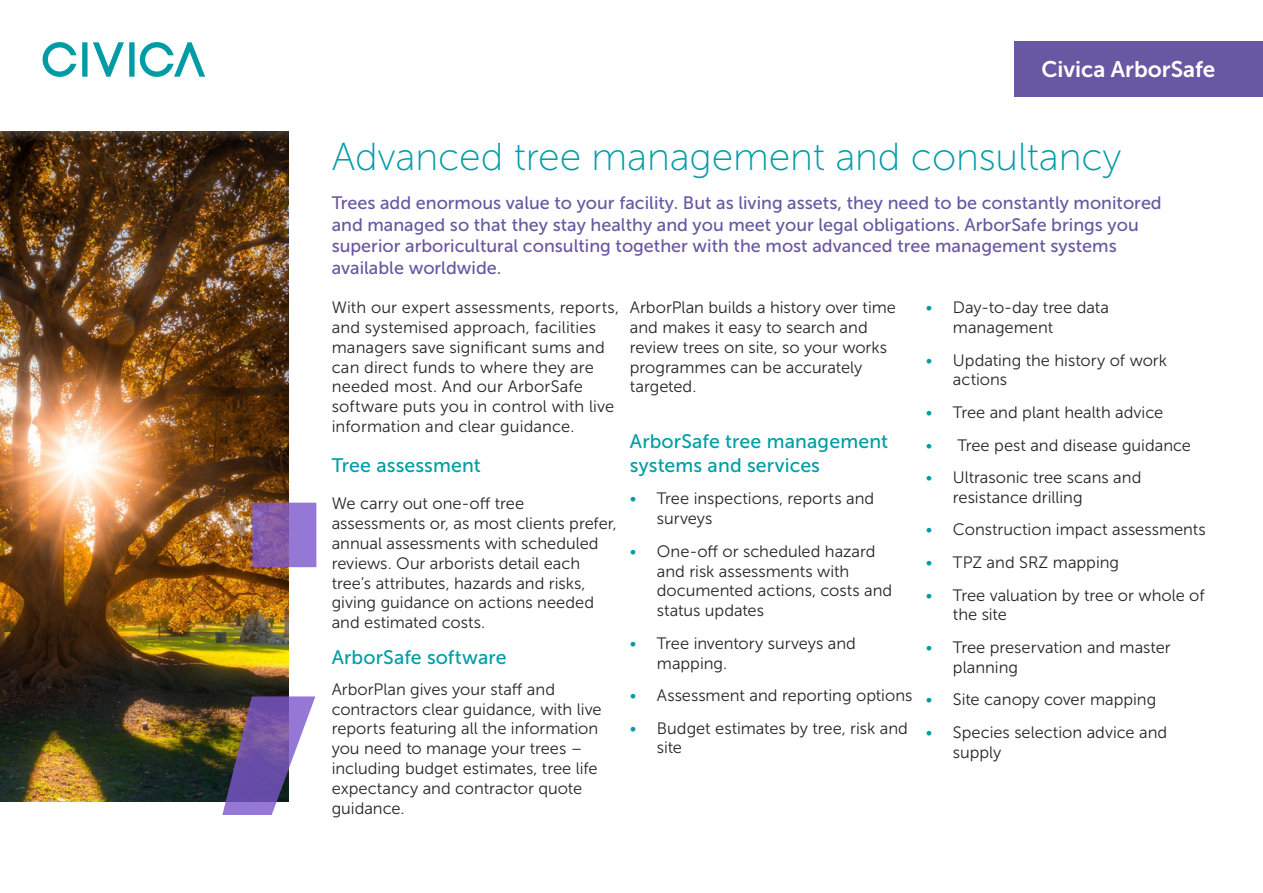
<style>
.page{position:relative;width:1263px;height:893px;background:#fff}
.page>*{position:absolute;margin:0;border:0;box-sizing:border-box;transform-origin:0 0}
.t1{font:508.5px "Museo Sans 700";color:#7b57cb}
.t2{font:39px "Museo Sans 100";letter-spacing:-.005em;color:#009ca6}
.t3{font:22.5px "Museo Sans 700";color:#fff}
.t4{font:19.5px/23.4px "Museo Sans 500";letter-spacing:.005em;color:#009ca6}
.t5{font:18px/21.6px "Museo Sans 500";color:#6857a1}
.t6{font:16.5px/19.8px "Museo Sans 300";color:#262626}
.s1{color:#009ca6}
</style>
<div class="page">
<img style="left:0;top:132px;width:289px;height:669px">
<svg style="left:42px;top:42px;width:163px;height:35px"></svg>
<div style="left:1014px;top:42px;width:249px;height:55px;background:#6857a1"></div>
<h3 class="t3" style="left:1041px;top:57px;width:176px">Civica ArborSafe</h3>
<h1 class="t1" style="left:206px;top:303px;width:150px">;</h1>
<h2 class="t2" style="left:332px;top:135px;width:791px">Advanced tree management and consultancy</h2>
<p class="t5" style="left:332px;top:192px;width:832px">Trees add enormous value to your facility. But as living assets, they need to be constantly monitored and managed so that they stay healthy and you meet your legal obligations. ArborSafe brings you superior arboricultural consulting together with the most advanced tree management systems available worldwide.</p>
<p class="t6" style="left:332px;top:298px;width:289px">With our expert assessments, reports, and systemised approach, facilities managers save significant sums and can direct funds to where they are needed most. And our ArborSafe software puts you in control with live information and clear guidance.</p>
<p class="t4" style="left:332px;top:454px;width:151px">Tree assessment</p>
<p class="t6" style="left:332px;top:494px;width:287px">We carry out one-off tree assessments or, as most clients prefer, annual assessments with scheduled reviews. Our arborists detail each tree’s attributes, hazards and risks, giving guidance on actions needed and estimated costs.</p>
<p class="t4" style="left:332px;top:646px;width:177px">ArborSafe software</p>
<p class="t6" style="left:332px;top:679px;width:271px">ArborPlan gives your staff and contractors clear guidance, with live reports featuring all the information you need to manage your trees – including budget estimates, tree life expectancy and contractor quote</p>
<p class="t6" style="left:332px;top:798px;width:74px">guidance.</p>
<p class="t6" style="left:630px;top:298px;width:268px">ArborPlan builds a history over time and makes it easy to search and review trees on site, so your works programmes can be accurately targeted.</p>
<p class="t4" style="left:630px;top:430px;width:260px">ArborSafe tree management systems and services</p>
<p class="t6" style="left:657px;top:489px;width:219px;text-indent:-27px"><span class="s1">•</span> Tree inspections, reports and surveys</p>
<p class="t6" style="left:657px;top:541px;width:237px;text-indent:-27px"><span class="s1">•</span> One-off or scheduled hazard and risk assessments with documented actions, costs and status updates</p>
<p class="t6" style="left:657px;top:633px;width:201px;text-indent:-27px"><span class="s1">•</span> Tree inventory surveys and mapping.</p>
<p class="t6" style="left:630px;top:686px;width:284px"><span class="s1">•</span> Assessment and reporting options</p>
<p class="t6" style="left:657px;top:718px;width:252px;text-indent:-27px"><span class="s1">•</span> Budget estimates by tree, risk and site</p>
<p class="t6" style="left:953px;top:298px;width:157px;text-indent:-27px"><span class="s1">•</span> Day-to-day tree data management</p>
<p class="t6" style="left:953px;top:350px;width:216px;text-indent:-27px"><span class="s1">•</span> Updating the history of work actions</p>
<p class="t6" style="left:926px;top:402px;width:239px"><span class="s1">•</span> Tree and plant health advice</p>
<p class="t6" style="left:926px;top:435px;width:266px"><span class="s1">•</span> Tree pest and disease guidance</p>
<p class="t6" style="left:953px;top:468px;width:190px;text-indent:-27px"><span class="s1">•</span> Ultrasonic tree scans and resistance drilling</p>
<p class="t6" style="left:926px;top:520px;width:281px"><span class="s1">•</span> Construction impact assessments</p>
<p class="t6" style="left:926px;top:553px;width:195px"><span class="s1">•</span> TPZ and SRZ mapping</p>
<p class="t6" style="left:953px;top:585px;width:253px;text-indent:-27px"><span class="s1">•</span> Tree valuation by tree or whole of the site</p>
<p class="t6" style="left:953px;top:637px;width:219px;text-indent:-27px"><span class="s1">•</span> Tree preservation and master planning</p>
<p class="t6" style="left:926px;top:690px;width:232px"><span class="s1">•</span> Site canopy cover mapping</p>
<p class="t6" style="left:953px;top:722px;width:216px;text-indent:-27px"><span class="s1">•</span> Species selection advice and supply</p>
</div>
